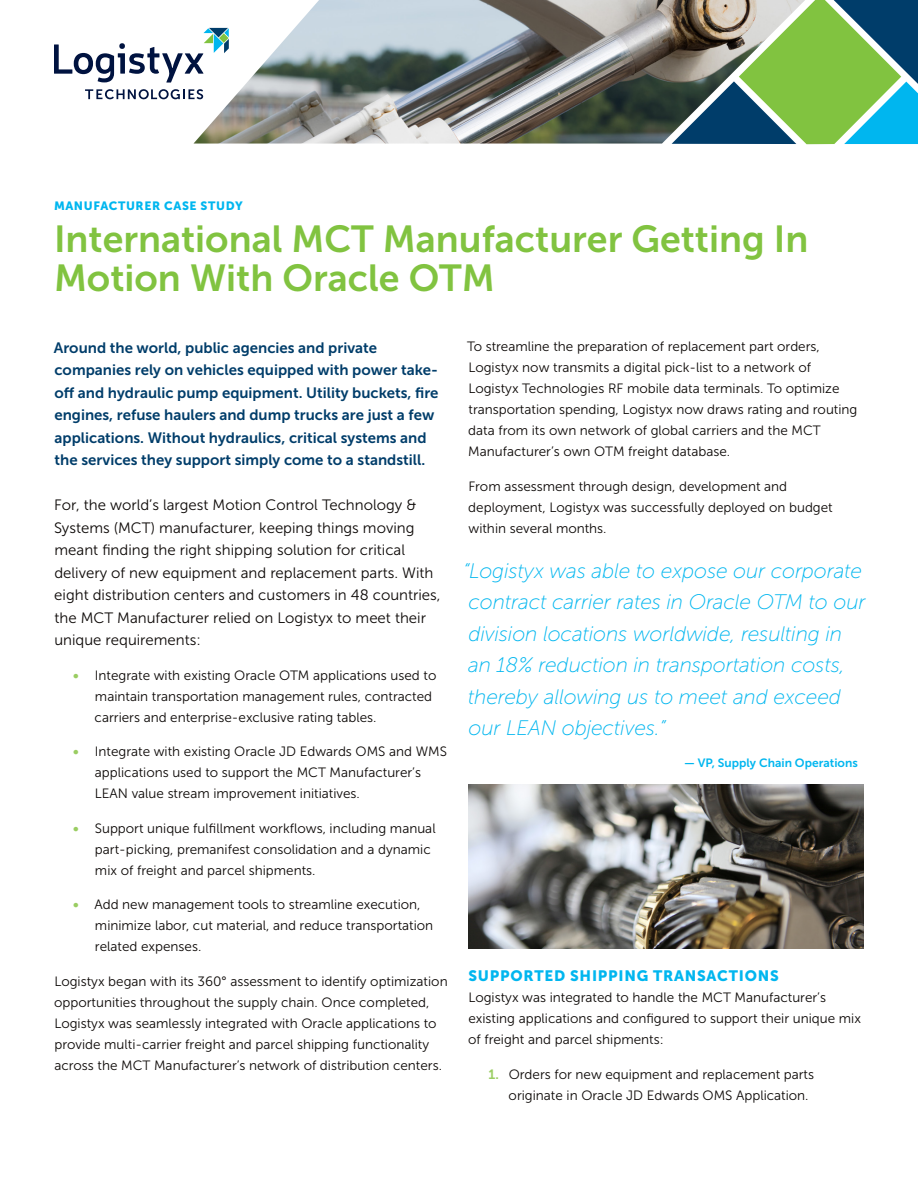
<style>
.page{position:relative;width:918px;height:1188px;background:#fff}
.page>*{position:absolute;margin:0;border:0;box-sizing:border-box;transform-origin:0 0}
.t1{font:37.5px/39px "Museo Sans 700";color:#81c340}
.Pull_Quote{font:italic 21px/31.5px "Museo Sans 100";letter-spacing:-.01em;color:#00b6ef}
.Intro_Body_Copy_-_Bo{font:15px/22.5px "Museo Sans 300";color:#0c0806}
.Intro_Body_Copy_-_Bo-2{font:15px/22.5px "Museo Sans 700";color:#003d6a}
.Section_Heading_-_Li{font:15px "Museo Sans 900";letter-spacing:.05em;color:#00b6ef}
.Body_Copy{font:13.5px/21px "Museo Sans 300";color:#0c0806}
.Pull_Quote-2{font:12px "Museo Sans 700";color:#00b6ef}
.Label{font:12px "Museo Sans 900";letter-spacing:.05em;color:#00b6ef}
.s1{font-family:"Museo Sans 700";color:#9acd62}
</style>
<div class="page">
<img style="left:194px;top:0;width:478px;height:144px">
<svg style="left:672px;top:0;width:246px;height:144px;background:#699a75"></svg>
<svg style="left:85px;top:89px;width:118px;height:10px"></svg>
<svg style="left:54px;top:28px;width:175px;height:55px"></svg>
<img style="left:469px;top:785px;width:394px;height:163px">
<p class="Label" style="left:54px;top:199px;width:190px">MANUFACTURER CASE STUDY</p>
<p class="t1" style="left:54px;top:220px;width:756px">International MCT Manufacturer Getting In<br>Motion With Oracle OTM</p>
<p class="Intro_Body_Copy_-_Bo-2" style="left:54px;top:336px;width:386px">Around the world, public agencies and private companies rely on vehicles equipped with power take&shy;off and hydraulic pump equipment. Utility buckets, fire engines, refuse haulers and dump trucks are just a few applications. Without hydraulics, critical systems and the services they support simply come to a standstill.</p>
<p class="Intro_Body_Copy_-_Bo" style="left:54px;top:494px;width:388px">For, the world’s largest Motion Control Technology &amp; Systems (MCT) manufacturer, keeping things moving meant finding the right shipping solution for critical delivery of new equipment and replacement parts. With eight distribution centers and customers in 48 countries, the MCT Manufacturer relied on Logistyx to meet their unique requirements:</p>
<p class="Body_Copy" style="left:95px;top:664px;width:343px;text-indent:-21px"><span class="s1">•</span> Integrate with existing Oracle OTM applications used to maintain transportation management rules, contracted carriers and enterprise-exclusive rating tables.</p>
<p class="Body_Copy" style="left:95px;top:741px;width:354px;text-indent:-22px"><span class="s1">•</span> Integrate with existing Oracle JD Edwards OMS and WMS applications used to support the MCT Manufacturer’s<br>LEAN value stream improvement initiatives.</p>
<p class="Body_Copy" style="left:95px;top:817px;width:342px;text-indent:-22px"><span class="s1">•</span> Support unique fulfillment workflows, including manual part-picking, premanifest consolidation and a dynamic mix of freight and parcel shipments.</p>
<p class="Body_Copy" style="left:95px;top:894px;width:340px;text-indent:-22px"><span class="s1">•</span> Add new management tools to streamline execution, minimize labor, cut material, and reduce transportation related expenses.</p>
<p class="Body_Copy" style="left:54px;top:970px;width:395px">Logistyx began with its 360° assessment to identify optimization opportunities throughout the supply chain. Once completed, Logistyx was seamlessly integrated with Oracle applications to provide multi-carrier freight and parcel shipping functionality across the MCT Manufacturer’s network of distribution centers.</p>
<p class="Body_Copy" style="left:467px;top:336px;width:392px">To streamline the preparation of replacement part orders, Logistyx now transmits a digital pick-list to a network of Logistyx Technologies RF mobile data terminals. To optimize transportation spending, Logistyx now draws rating and routing data from its own network of global carriers and the MCT Manufacturer’s own OTM freight database.</p>
<p class="Body_Copy" style="left:468px;top:476px;width:366px">From assessment through design, development and deployment, Logistyx was successfully deployed on budget within several months.</p>
<p class="Pull_Quote" style="left:463px;top:555px;width:404px">“Logistyx was able to expose our corporate contract carrier rates in Oracle OTM to our division locations worldwide, resulting in<br>an 18% reduction in transportation costs, thereby allowing us to meet and exceed our LEAN objectives.”</p>
<p class="Pull_Quote-2" style="left:684px;top:756px;width:175px">— VP, Supply Chain Operations</p>
<p class="Section_Heading_-_Li" style="left:469px;top:968px;width:312px">SUPPORTED SHIPPING TRANSACTIONS</p>
<p class="Body_Copy" style="left:468px;top:987px;width:394px">Logistyx was integrated to handle the MCT Manufacturer’s existing applications and configured to support their unique mix of freight and parcel shipments:</p>
<p class="Body_Copy" style="left:509px;top:1064px;width:307px;text-indent:-20px"><span class="s1">1.</span> Orders for new equipment and replacement parts originate in Oracle JD Edwards OMS Application.</p>
</div>
